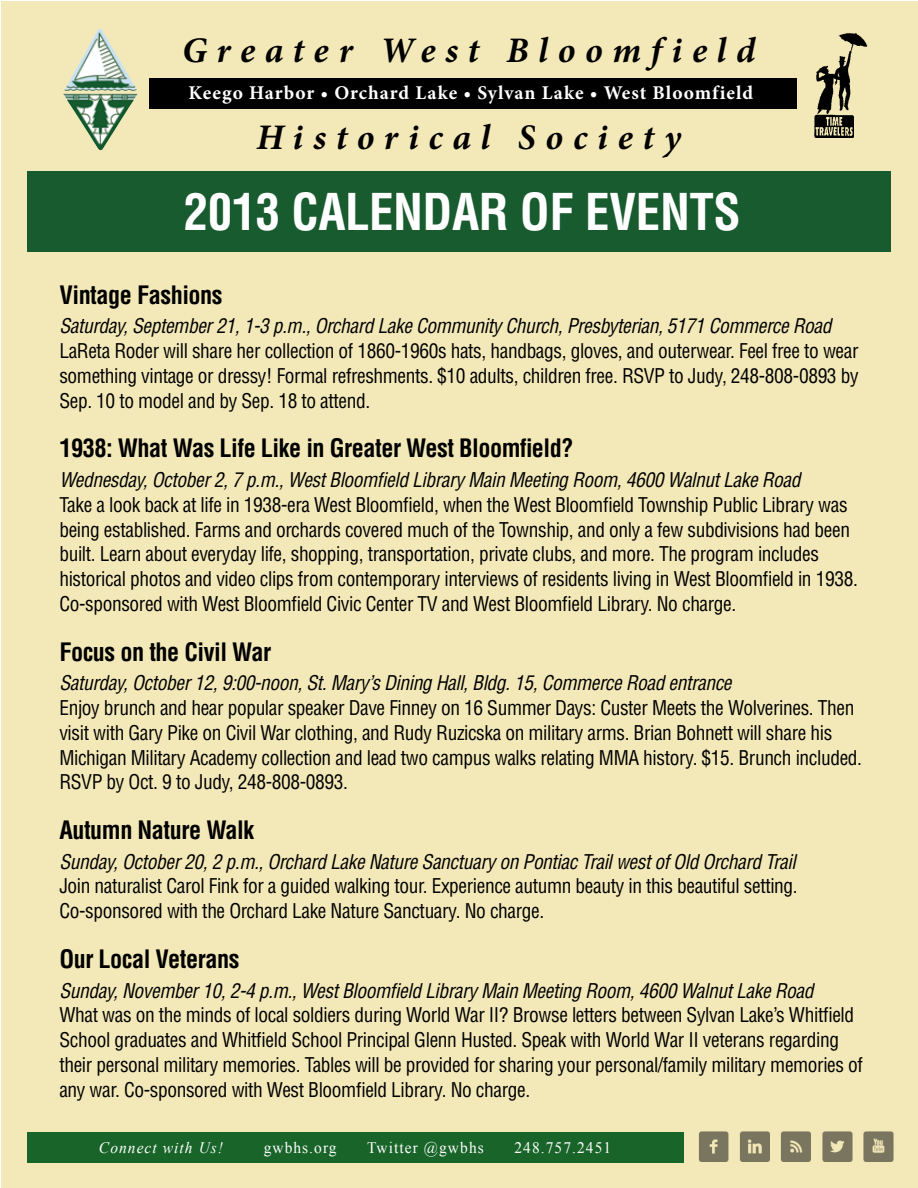
<style>
.page{position:relative;width:918px;height:1188px;background:#fff}
.page>*{position:absolute;margin:0;border:0;box-sizing:border-box;transform-origin:0 0}
.t1{font:700 condensed 49.5px "Helvetica";letter-spacing:-.01em;color:#fff}
.t2{font:italic 700 36px "Minion Pro";letter-spacing:.27em;color:#000}
.t3{font:700 condensed 24.75px "Helvetica";letter-spacing:-.02em;color:#000}
.t4{font:condensed 19.8px/24.8px "Helvetica";letter-spacing:-.02em;color:#000}
.t5{font:italic condensed 19.8px "Helvetica";letter-spacing:-.02em;color:#000}
.t6{font:700 19.5px "Minion Pro";letter-spacing:.05em;color:#fff}
.t7{font:16.05px "Times New Roman";letter-spacing:.07em;color:#fff;scale:.96 1}
.t8{font:italic 16.05px "Times New Roman";letter-spacing:.07em;color:#fff;scale:.96 1}
</style>
<div class="page">
<div style="left:2px;top:2px;width:916px;height:1186px;background:#f3e8b7"></div>
<div style="left:27px;top:171px;width:864px;height:81px;background:#185b2e"></div>
<img style="left:814px;top:33px;width:54px;height:104px">
<div style="left:149px;top:78px;width:647px;height:31px;background:#000"></div>
<img style="left:63px;top:29px;width:74px;height:121px">
<div style="left:27px;top:1132px;width:656px;height:30px;background:#186429"></div>
<img style="left:698px;top:1131px;width:196px;height:31px">
<h2 class="t2" style="left:182px;top:25px;width:575px">Greater West Bloomfield</h2>
<p class="t6" style="left:189px;top:79px;width:566px">Keego Harbor • Orchard Lake • Sylvan Lake • West Bloomfield</p>
<h2 class="t2" style="left:257px;top:112px;width:426px">Historical Society</h2>
<h1 class="t1" style="left:184px;top:182px;width:531px">2013 Calendar of Events</h1>
<p class="t3" style="left:59px;top:280px;width:165px">Vintage Fashions</p>
<p class="t5" style="left:59px;top:314px;width:774px">Saturday, September 21, 1-3 p.m., Orchard Lake Community Church, Presbyterian, 5171 Commerce Road</p>
<p class="t4" style="left:59px;top:338px;width:801px;text-align:justify">LaReta Roder will share her collection of 1860-1960s hats, handbags, gloves, and outerwear. Feel free to wear something vintage or dressy! Formal refreshments. $10 adults, children free. RSVP to Judy, 248-808-0893 by Sep. 10 to model and by Sep. 18 to attend.</p>
<p class="t3" style="left:59px;top:433px;width:516px">1938: What Was Life Like in Greater West Bloomfield?</p>
<p class="t5" style="left:59px;top:467px;width:743px">Wednesday, October 2, 7 p.m., West Bloomfield Library Main Meeting Room, 4600 Walnut Lake Road</p>
<p class="t4" style="left:59px;top:492px;width:800px">Take a look back at life in 1938-era West Bloomfield, when the West Bloomfield Township Public Library was being established. Farms and orchards covered much of the Township, and only a few subdivisions had been built. Learn about everyday life, shopping, transportation, private clubs, and more. The program includes historical photos and video clips from contemporary interviews of residents living in West Bloomfield in 1938.<br>Co-sponsored with West Bloomfield Civic Center TV and West Bloomfield Library. No charge.</p>
<p class="t3" style="left:59px;top:637px;width:213px">Focus on the Civil War</p>
<p class="t5" style="left:59px;top:671px;width:674px">Saturday, October 12, 9:00-noon, St. Mary’s Dining Hall, Bldg. 15, Commerce Road entrance</p>
<p class="t4" style="left:59px;top:695px;width:804px">Enjoy brunch and hear popular speaker Dave Finney on 16 Summer Days: Custer Meets the Wolverines. Then visit with Gary Pike on Civil War clothing, and Rudy Ruzicska on military arms. Brian Bohnett will share his Michigan Military Academy collection and lead two campus walks relating MMA history. $15. Brunch included.<br>RSVP by Oct. 9 to Judy, 248-808-0893.</p>
<p class="t3" style="left:59px;top:815px;width:196px">Autumn Nature Walk</p>
<p class="t5" style="left:59px;top:849px;width:738px">Sunday, October 20, 2 p.m., Orchard Lake Nature Sanctuary on Pontiac Trail west of Old Orchard Trail</p>
<p class="t4" style="left:59px;top:874px;width:740px">Join naturalist Carol Fink for a guided walking tour. Experience autumn beauty in this beautiful setting.<br>Co-sponsored with the Orchard Lake Nature Sanctuary. No charge.</p>
<p class="t3" style="left:59px;top:944px;width:182px">Our Local Veterans</p>
<p class="t5" style="left:59px;top:978px;width:756px">Sunday, November 10, 2-4 p.m., West Bloomfield Library Main Meeting Room, 4600 Walnut Lake Road</p>
<p class="t4" style="left:59px;top:1002px;width:805px">What was on the minds of local soldiers during World War II? Browse letters between Sylvan Lake’s Whitfield School graduates and Whitfield School Principal Glenn Husted. Speak with World War II veterans regarding their personal military memories. Tables will be provided for sharing your personal/family military memories of any war. Co-sponsored with West Bloomfield Library. No charge.</p>
<p class="t8" style="left:99px;top:1136px;width:131px">Connect with Us!</p>
<p class="t7" style="left:264px;top:1136px;width:78px">gwbhs.org</p>
<p class="t7" style="left:367px;top:1136px;width:123px">Twitter @gwbhs</p>
<p class="t7" style="left:514px;top:1136px;width:102px">248.757.2451</p>
</div>
